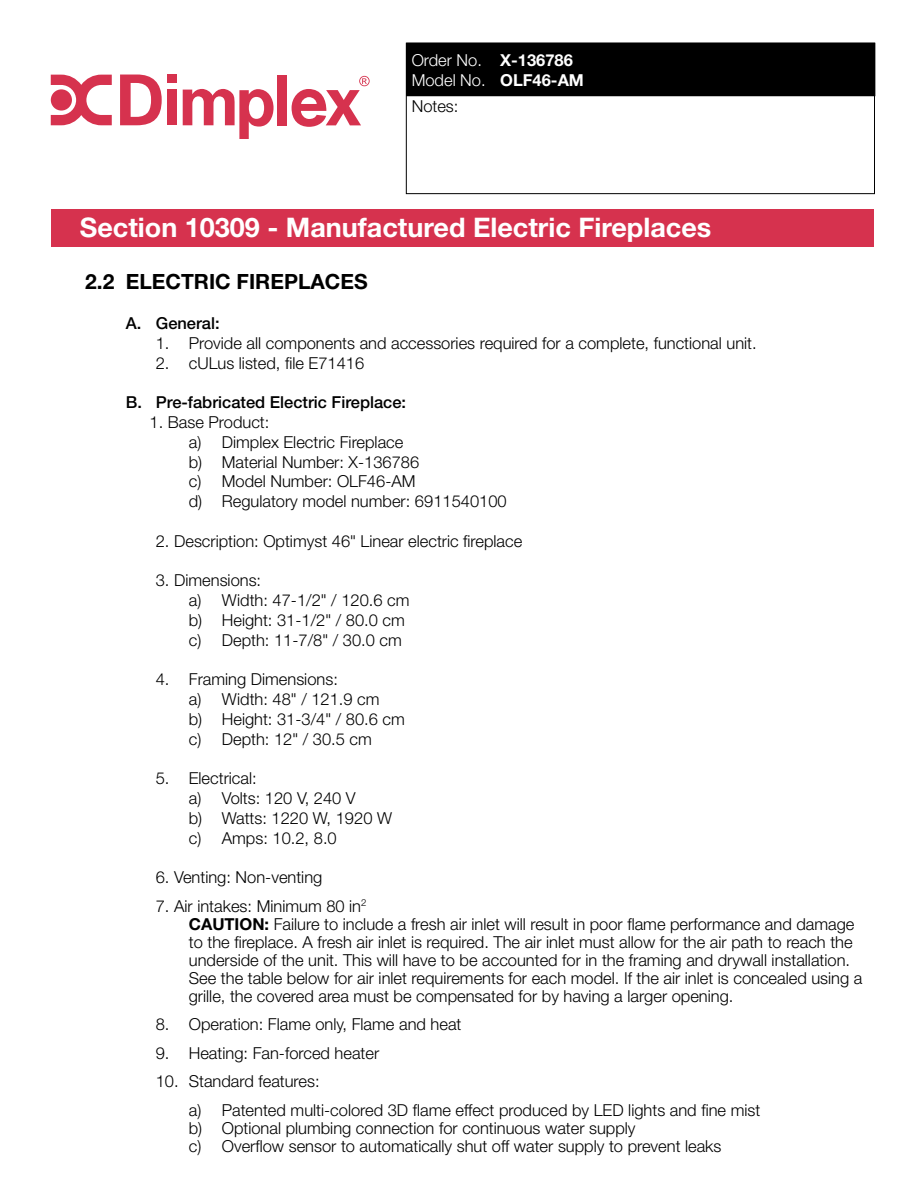
<style>
.page{position:relative;width:918px;height:1188px;background:#fff}
.page>*{position:absolute;margin:0;border:0;box-sizing:border-box;transform-origin:0 0}
.t1{font:700 27px "Helvetica Neue LT Std";color:#fff}
.t2{font:700 21px "Helvetica Neue LT Std";color:#000}
.t3{font:300 16.5px/19.8px "Helvetica Neue LT Std";color:#000}
.t4{font:500 16.5px "Helvetica Neue LT Std";color:#000}
.t5{font:300 16.5px/19.8px "Helvetica Neue LT Std";color:#fff}
.s1{font-weight:700}
.s2{font-stretch:condensed}
</style>
<div class="page">
<div style="left:51px;top:210px;width:823px;height:37px;background:#d6324e"></div>
<div style="left:407px;top:43px;width:468px;height:53px;background:#000"></div>
<svg style="left:51px;top:75px;width:61px;height:50px"></svg>
<svg style="left:120px;top:75px;width:42px;height:50px"></svg>
<div style="left:167px;top:75px;width:10px;height:8px;background:#d6324e"></div>
<div style="left:167px;top:90px;width:10px;height:35px;background:#d6324e"></div>
<div style="left:278px;top:75px;width:9px;height:50px;background:#d6324e"></div>
<svg style="left:183px;top:89px;width:91px;height:50px"></svg>
<svg style="left:292px;top:76px;width:78px;height:51px"></svg>
<p class="t5" style="left:412px;top:50px;width:174px">Order No. <span class="s1">X-136786<br></span>Model No. <span class="s1">OLF46-AM</span></p>
<p class="t3" style="left:412px;top:96px;width:48px">Notes:</p>
<h1 class="t1" style="left:80px;top:211px;width:633px">Section 10309 - Manufactured Electric Fireplaces</h1>
<p class="t2" style="left:85px;top:269px;width:284px">2.2 ELECTRIC FIREPLACES</p>
<p class="t4" style="left:126px;top:313px;width:95px">A. General:</p>
<p class="t3" style="left:156px;top:333px;width:602px">1. Provide all components and accessories required for a complete, functional unit.</p>
<p class="t3" style="left:156px;top:352px;width:210px">2. cULus listed, file E71416</p>
<p class="t4" style="left:126px;top:392px;width:282px">B. Pre-fabricated Electric Fireplace:</p>
<p class="t3" style="left:189px;top:412px;width:319px;text-indent:-39px">1. Base Product:<br>a) Dimplex Electric Fireplace<br>b) Material Number: X-136786<br>c) Model Number: OLF46-AM<br>d) Regulatory model number: 6911540100</p>
<p class="t3" style="left:156px;top:531px;width:368px">2. Description: Optimyst 46<span class="s2">"</span> Linear electric fireplace</p>
<p class="t3" style="left:189px;top:570px;width:222px;text-indent:-33px">3. Dimensions:<br>a) Width: 47-1/2<span class="s2">"</span> / 120.6 cm b) Height: 31-1/2<span class="s2">"</span> / 80.0 cm c) Depth: 11-7/8<span class="s2">"</span> / 30.0 cm</p>
<p class="t3" style="left:189px;top:669px;width:218px;text-indent:-33px">4. Framing Dimensions:<br>a) Width: 48<span class="s2">"</span> / 121.9 cm<br>b) Height: 31-3/4<span class="s2">"</span> / 80.6 cm c) Depth: 12<span class="s2">"</span> / 30.5 cm</p>
<p class="t3" style="left:189px;top:768px;width:205px;text-indent:-33px">5. Electrical:<br>a) Volts: 120 V, 240 V<br>b) Watts: 1220 W, 1920 W c) Amps: 10.2, 8.0</p>
<p class="t3" style="left:156px;top:867px;width:168px">6. Venting: Non-venting</p>
<p class="t3" style="left:189px;top:897px;width:675px;line-height:18px;text-indent:-33px">7. Air intakes: Minimum 80 in<sup>2<br></sup><span class="s1">CAUTION:</span> Failure to include a fresh air inlet will result in poor flame performance and damage to the fireplace. A fresh air inlet is required. The air inlet must allow for the air path to reach the underside of the unit. This will have to be accounted for in the framing and drywall installation.<br>See the table below for air inlet requirements for each model. If the air inlet is concealed using a grille, the covered area must be compensated for by having a larger opening.</p>
<p class="t3" style="left:156px;top:1014px;width:307px">8. Operation: Flame only, Flame and heat</p>
<p class="t3" style="left:156px;top:1043px;width:225px">9. Heating: Fan-forced heater</p>
<p class="t3" style="left:189px;top:1067px;width:573px;line-height:28.5px;text-indent:-33px">10. Standard features:<br>a) Patented multi-colored 3D flame effect produced by LED lights and fine mist</p>
<p class="t3" style="left:189px;top:1119px;width:534px;line-height:18px">b) Optional plumbing connection for continuous water supply<br>c) Overflow sensor to automatically shut off water supply to prevent leaks</p>
</div>
